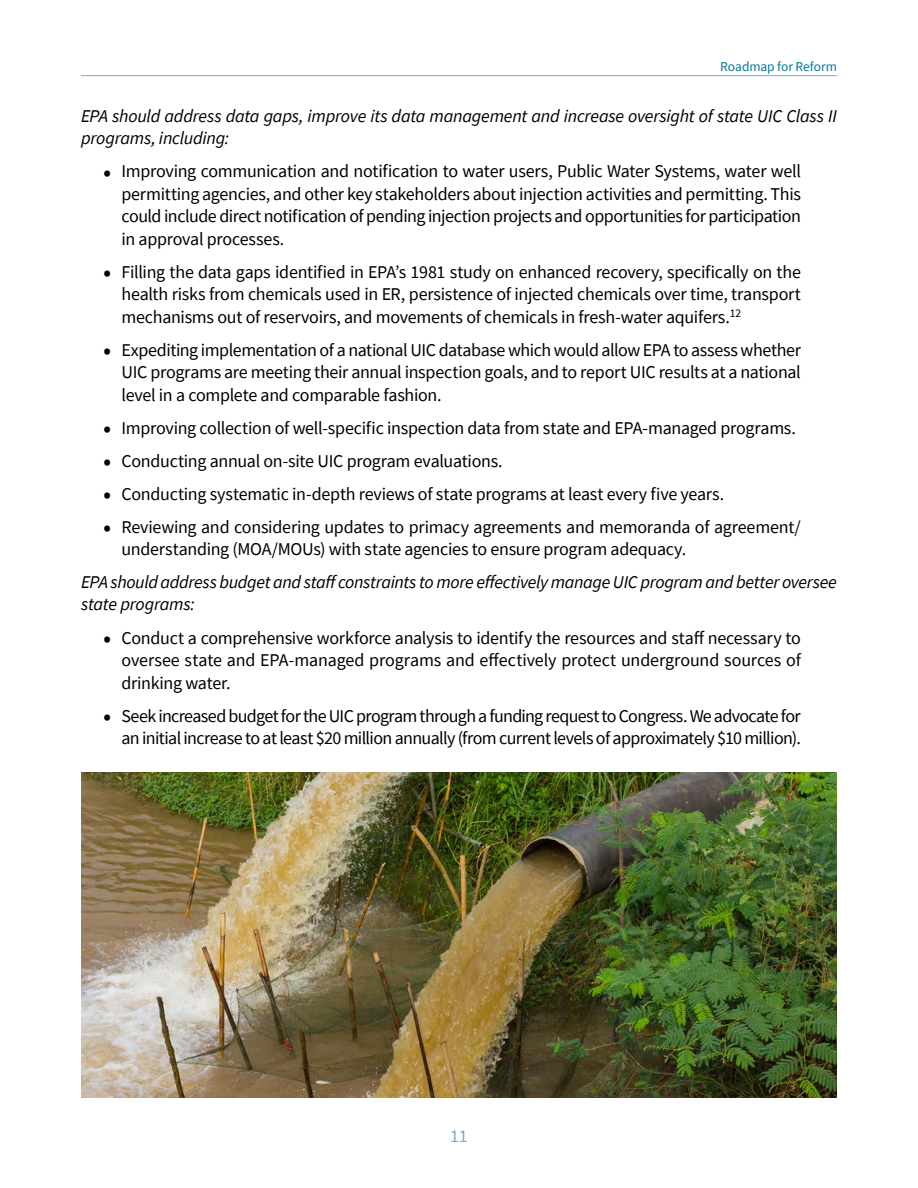
<style>
.page{position:relative;width:918px;height:1188px;background:#fff}
.page>*{position:absolute;margin:0;border:0;box-sizing:border-box;transform-origin:0 0}
.t1{font:18px/22.5px "Source Sans Pro";letter-spacing:-.02em;color:#000;text-align:justify}
.O_G_Paper_Text{font:italic 18px/22.5px "Source Sans Pro";letter-spacing:-.015em;color:#000}
.t2{font:18px "Source Sans Pro";color:#71b2c9}
.t3{font:13.5px "Source Sans Pro";letter-spacing:-.005em;color:#00789a}
.s1{font-weight:900;font-size:21px}
</style>
<div class="page">
<hr style="left:81px;top:75px;width:756px;height:1px;background:#71b2c9">
<img style="left:81px;top:772px;width:756px;height:326px">
<p class="t3" style="left:720px;top:58px;width:118px">Roadmap for Reform</p>
<p class="O_G_Paper_Text" style="left:81px;top:104px;width:758px">EPA should address data gaps, improve its data management and increase oversight of state UIC Class II programs, including:</p>
<p class="t1" style="left:122px;top:160px;width:681px;text-indent:-18px"><span class="s1">•</span> Improving communication and notification to water users, Public Water Systems, water well permitting agencies, and other key stakeholders about injection activities and permitting. This could include direct notification of pending injection projects and opportunities for participation in approval processes.</p>
<p class="t1" style="left:122px;top:260px;width:681px;text-indent:-18px"><span class="s1">•</span> Filling the data gaps identified in EPA’s 1981 study on enhanced recovery, specifically on the health risks from chemicals used in ER, persistence of injected chemicals over time, transport mechanisms out of reservoirs, and movements of chemicals in fresh-water aquifers.<sup>12</sup></p>
<p class="t1" style="left:122px;top:338px;width:681px;text-indent:-18px"><span class="s1">•</span> Expediting implementation of a national UIC database which would allow EPA to assess whether UIC programs are meeting their annual inspection goals, and to report UIC results at a national level in a complete and comparable fashion.</p>
<p class="t1" style="left:104px;top:416px;width:694px"><span class="s1">•</span> Improving collection of well-specific inspection data from state and EPA-managed programs.</p>
<p class="t1" style="left:104px;top:449px;width:401px"><span class="s1">•</span> Conducting annual on-site UIC program evaluations.</p>
<p class="t1" style="left:104px;top:482px;width:622px"><span class="s1">•</span> Conducting systematic in-depth reviews of state programs at least every five years.</p>
<p class="t1" style="left:122px;top:515px;width:681px;text-indent:-18px"><span class="s1">•</span> Reviewing and considering updates to primacy agreements and memoranda of agreement/ understanding (MOA/MOUs) with state agencies to ensure program adequacy.</p>
<p class="O_G_Paper_Text" style="left:81px;top:571px;width:757px">EPA should address budget and staff constraints to more effectively manage UIC program and better oversee state programs:</p>
<p class="t1" style="left:122px;top:626px;width:681px;text-indent:-18px"><span class="s1">•</span> Conduct a comprehensive workforce analysis to identify the resources and staff necessary to oversee state and EPA-managed programs and effectively protect underground sources of drinking water.</p>
<p class="t1" style="left:104px;top:704px;width:699px;text-align:right"><span class="s1">•</span> Seek increased budget for the UIC program through a funding request to Congress. We advocate for an initial increase to at least $20 million annually (from current levels of approximately $10 million).</p>
<p class="t2" style="left:450px;top:1124px;width:19px">11</p>
</div>
